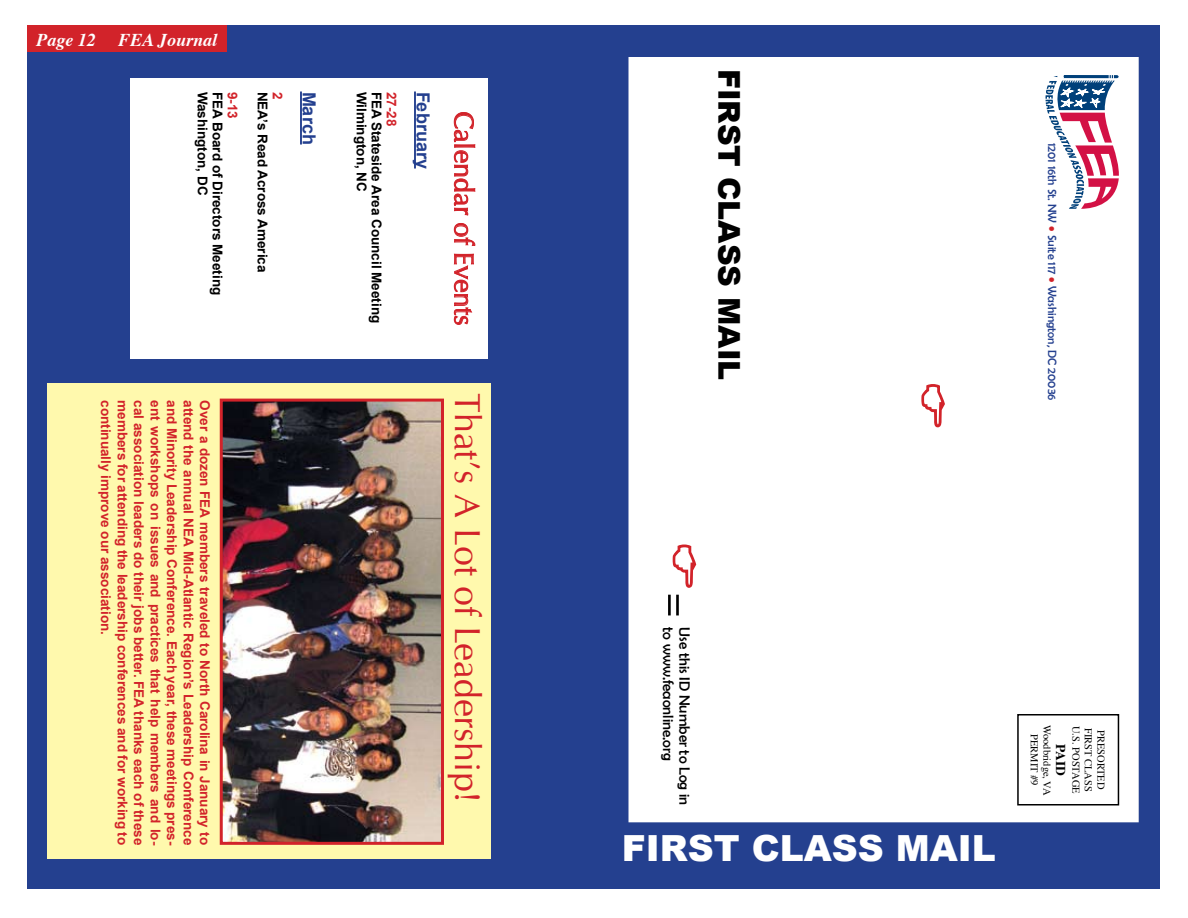
<style>
.page{position:relative;width:1188px;height:918px;background:#fff}
.page>*{position:absolute;margin:0;border:0;box-sizing:border-box;transform-origin:0 0}
.t1{font:54px "Adobe Garamond Pro";color:#000}
.t2{font:36px "CG Omega";color:#d2232a}
.t3{font:900 36px "Arial";color:#fff}
.t4{font:900 30px "Arial";color:#000}
.t5{font:27px "CG Omega";color:#d2232a}
.t6{font:italic 700 18px "Times";color:#fff}
.t7{font:700 18px "Arial";color:#24408f}
.t8{font:15px "Berlin Sans FB";color:#000}
.t9{font:700 13.5px "Arial";color:#d2232a}
.t10{font:700 13.5px "Arial";color:#000}
.t11{font:700 13.5px "Times";color:#000}
.t12{font:12px "Berlin Sans FB";color:#24408f}
.t13{font:10.5px/12.6px "Times";color:#000;text-align:center}
.s1{color:#d2232a}
</style>
<div class="page">
<div style="left:27px;top:25px;width:1132px;height:864px;background:#24408f"></div>
<div style="left:27px;top:26px;width:200px;height:26px;background:#d2232a"></div>
<div style="left:630px;top:58px;width:507px;height:763px;background:#fff"></div>
<div style="left:628px;top:57px;width:511px;height:765px;border:3px solid #fff"></div>
<div style="left:47px;top:384px;width:444px;height:475px;background:#fff9ad"></div>
<div style="left:130px;top:78px;width:358px;height:281px;background:#fff"></div>
<hr style="left:414px;top:92px;width:2px;height:77px;background:#24408f">
<hr style="left:300px;top:92px;width:2px;height:53px;background:#24408f">
<svg style="left:454px;top:112px;width:21px;height:104px"></svg>
<svg style="left:454px;top:223px;width:22px;height:23px"></svg>
<svg style="left:454px;top:253px;width:20px;height:72px"></svg>
<div style="left:1017px;top:714px;width:102px;height:92px;border:2px solid #000"></div>
<svg style="left:1046px;top:75px;width:73px;height:134px"></svg>
<img style="left:224px;top:403px;width:216px;height:438px">
<div style="left:220px;top:399px;width:224px;height:446px;border:3px solid #d2232a"></div>
<svg style="left:921px;top:384px;width:24px;height:44px"></svg>
<svg style="left:672px;top:544px;width:25px;height:44px"></svg>
<h3 class="t6" style="left:37px;top:23px;width:61px">Page 12</h3>
<h3 class="t6" style="left:119px;top:23px;width:100px">FEA Journal</h3>
<p class="t10" style="left:210px;top:92px;width:105px;rotate:90deg">Washington, DC</p>
<p class="t10" style="left:225px;top:92px;width:205px;rotate:90deg">FEA Board of Directors Meeting</p>
<p class="t9" style="left:240px;top:92px;width:29px;rotate:90deg">9-13</p>
<p class="t10" style="left:270px;top:92px;width:182px;rotate:90deg">NEA’s Read Across America</p>
<p class="t9" style="left:285px;top:92px;width:9px;rotate:90deg">2</p>
<h3 class="t7" style="left:319px;top:92px;width:55px;rotate:90deg">March</h3>
<p class="t10" style="left:369px;top:92px;width:102px;rotate:90deg">Wilmington, NC</p>
<p class="t10" style="left:384px;top:92px;width:233px;rotate:90deg">FEA Stateside Area Council Meeting</p>
<p class="t9" style="left:399px;top:92px;width:36px;rotate:90deg">27-28</p>
<h3 class="t7" style="left:433px;top:92px;width:79px;rotate:90deg">February</h3>
<h3 class="t5" style="left:479px;top:111px;width:215px;rotate:90deg">Calendar of Events</h3>
<p class="t9" style="left:163px;top:400px;width:446px;rotate:90deg">ent workshops on issues and practices that help members and lo-</p>
<p class="t9" style="left:179px;top:400px;width:446px;rotate:90deg">and Minority Leadership Conference. Each year, these meetings pres-</p>
<p class="t9" style="left:196px;top:400px;width:446px;rotate:90deg">attend the annual NEA Mid-Atlantic Region’s Leadership Conference</p>
<p class="t9" style="left:212px;top:400px;width:446px;rotate:90deg">Over a dozen FEA members traveled to North Carolina in January to</p>
<p class="t9" style="left:113px;top:400px;width:236px;rotate:90deg">continually improve our association.</p>
<p class="t9" style="left:130px;top:400px;width:446px;rotate:90deg">members for attending the leadership conferences and for working to</p>
<p class="t9" style="left:146px;top:400px;width:446px;rotate:90deg">cal association leaders do their jobs better. FEA thanks each of these</p>
<h2 class="t2" style="left:488px;top:393px;width:410px;rotate:90deg">That’s A Lot of Leadership!</h2>
<h3 class="t4" style="left:746px;top:69px;width:313px;rotate:90deg">FIRST CLASS MAIL</h3>
<p class="t12" style="left:1059px;top:143px;width:259px;rotate:90deg">1201 16th St. NW <span class="s1">•</span> Suite 117 <span class="s1">•</span> Washington, DC 20036</p>
<h1 class="t1" style="left:712px;top:592px;width:28px;rotate:90deg">=</h1>
<p class="t8" style="left:676px;top:627px;width:135px;rotate:90deg">to www.feaonline.org</p>
<p class="t8" style="left:693px;top:627px;width:179px;rotate:90deg">Use this ID Number to Log in</p>
<h2 class="t3" style="left:622px;top:828px;width:376px">FIRST CLASS MAIL</h2>
<p class="t13" style="left:1054px;top:725px;width:72px;rotate:90deg">Woodbridge, VA<br>PERMIT #9</p>
<p class="t13" style="left:1083px;top:726px;width:69px;rotate:90deg">U.S. POSTAGE</p>
<p class="t13" style="left:1096px;top:728px;width:65px;rotate:90deg">FIRST CLASS</p>
<p class="t13" style="left:1108px;top:730px;width:61px;rotate:90deg">PRESORTED</p>
<p class="t11" style="left:1074px;top:744px;width:33px;rotate:90deg">PAID</p>
</div>
